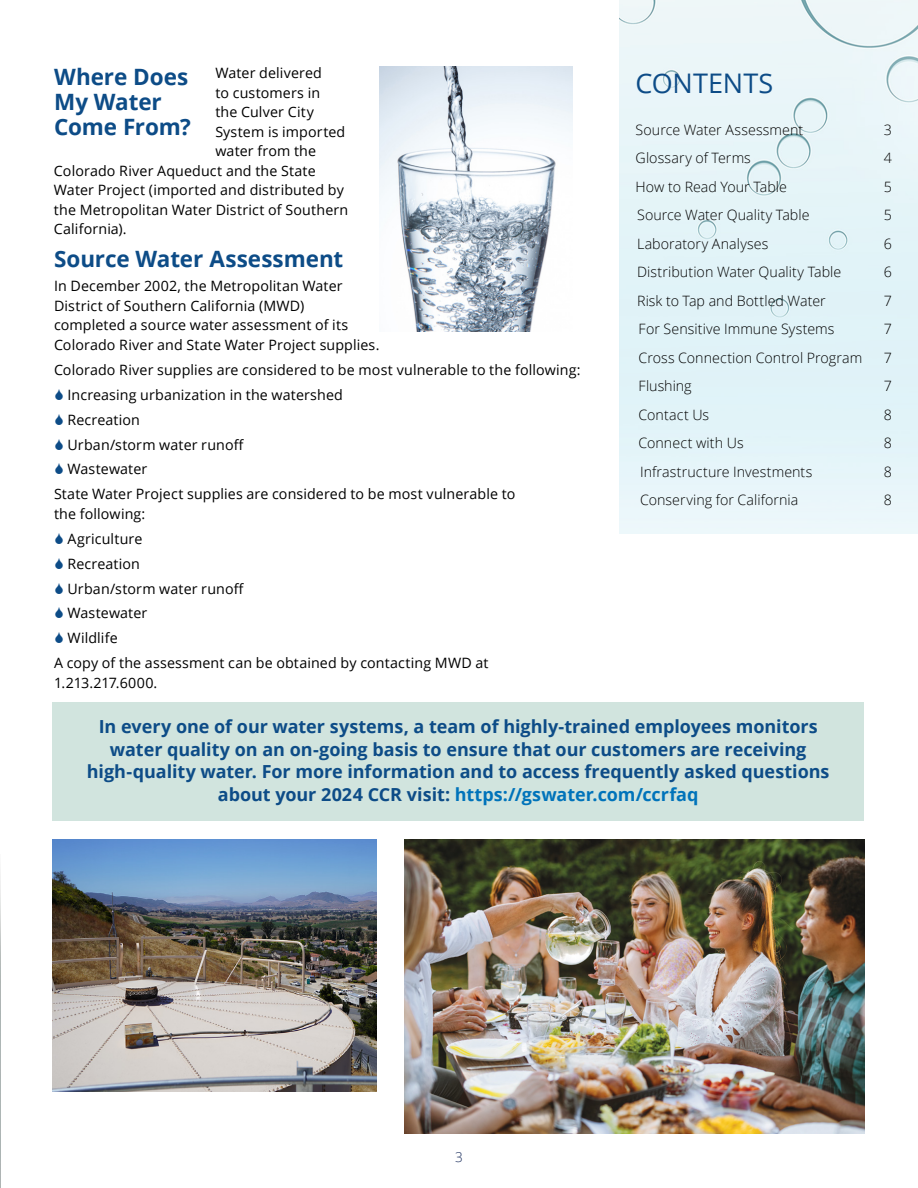
<style>
.page{position:relative;width:918px;height:1188px;background:#fff}
.page>*{position:absolute;margin:0;border:0;box-sizing:border-box;transform-origin:0 0}
.t1{font:27px "Open Sans";letter-spacing:.005em;color:#0d4c87}
.t2{font:700 22.5px/25.2px "Open Sans";letter-spacing:-.005em;color:#0d4c87}
.t3{font:700 18px/22.5px "Open Sans";letter-spacing:-.005em;color:#0d4c87;text-align:center}
.t4{font:14.25px/19.5px "Open Sans";letter-spacing:.01em;color:#000}
.t5{font:300 14.25px "Open Sans";letter-spacing:.005em;color:#000}
.t6{font:14.25px "Open Sans";letter-spacing:-.015em;color:#000}
.t7{font:300 13.5px "Open Sans";color:#1a2d5c}
.s1{color:#0073ba}
</style>
<div class="page">
<img style="left:620px;top:0;width:298px;height:534px">
<img style="left:0;top:872px;width:1px;height:316px">
<img style="left:379px;top:66px;width:193px;height:266px">
<img style="left:405px;top:839px;width:459px;height:294px">
<div style="left:52px;top:703px;width:812px;height:118px;background:#d1e4de"></div>
<img style="left:52px;top:840px;width:324px;height:251px">
<p class="t4" style="left:215px;top:63px;width:108px">Water delivered</p>
<p class="t4" style="left:215px;top:83px;width:106px">to customers in</p>
<p class="t4" style="left:215px;top:102px;width:100px">the Culver City</p>
<p class="t4" style="left:215px;top:122px;width:131px">System is imported</p>
<p class="t4" style="left:215px;top:141px;width:102px">water from the</p>
<p class="t4" style="left:54px;top:161px;width:263px">Colorado River Aqueduct and the State</p>
<p class="t4" style="left:54px;top:180px;width:291px">Water Project (imported and distributed by</p>
<p class="t4" style="left:54px;top:200px;width:296px">the Metropolitan Water District of Southern</p>
<p class="t4" style="left:54px;top:219px;width:74px">California).</p>
<h2 class="t2" style="left:54px;top:245px;width:291px">Source Water Assessment</h2>
<p class="t4" style="left:54px;top:276px;width:327px">In December 2002, the Metropolitan Water District of Southern California (MWD) completed a source water assessment of its Colorado River and State Water Project supplies.</p>
<p class="t4" style="left:54px;top:359px;width:528px">Colorado River supplies are considered to be most vulnerable to the following:</p>
<p class="t4" style="left:68px;top:384px;width:277px">Increasing urbanization in the watershed</p>
<p class="t4" style="left:68px;top:409px;width:74px">Recreation</p>
<p class="t4" style="left:68px;top:434px;width:178px">Urban/storm water runoff</p>
<p class="t4" style="left:68px;top:459px;width:81px">Wastewater</p>
<p class="t4" style="left:54px;top:484px;width:463px">State Water Project supplies are considered to be most vulnerable to</p>
<p class="t4" style="left:54px;top:504px;width:93px">the following:</p>
<p class="t4" style="left:68px;top:528px;width:76px">Agriculture</p>
<p class="t4" style="left:68px;top:553px;width:74px">Recreation</p>
<p class="t4" style="left:68px;top:578px;width:178px">Urban/storm water runoff</p>
<p class="t4" style="left:68px;top:603px;width:81px">Wastewater</p>
<p class="t4" style="left:68px;top:628px;width:52px">Wildlife</p>
<p class="t4" style="left:54px;top:653px;width:436px">A copy of the assessment can be obtained by contacting MWD at</p>
<p class="t6" style="left:54px;top:673px;width:105px">1.213.217.6000.</p>
<h2 class="t2" style="left:54px;top:63px;width:139px">Where Does<br>My Water<br>Come From?</h2>
<h1 class="t1" style="left:636px;top:64px;width:139px">CONTENTS</h1>
<p class="t5" style="left:636px;top:120px;width:169px">Source Water Assessment</p>
<p class="t5" style="left:884px;top:120px;width:10px">3</p>
<p class="t5" style="left:636px;top:148px;width:117px">Glossary of Terms</p>
<p class="t5" style="left:884px;top:148px;width:10px">4</p>
<p class="t5" style="left:636px;top:177px;width:153px">How to Read Your Table</p>
<p class="t5" style="left:884px;top:177px;width:10px">5</p>
<p class="t5" style="left:637px;top:205px;width:174px">Source Water Quality Table</p>
<p class="t5" style="left:884px;top:205px;width:10px">5</p>
<p class="t5" style="left:637px;top:234px;width:133px">Laboratory Analyses</p>
<p class="t5" style="left:884px;top:234px;width:10px">6</p>
<p class="t5" style="left:637px;top:262px;width:206px">Distribution Water Quality Table</p>
<p class="t5" style="left:884px;top:262px;width:10px">6</p>
<p class="t5" style="left:637px;top:291px;width:190px">Risk to Tap and Bottled Water</p>
<p class="t5" style="left:884px;top:291px;width:10px">7</p>
<p class="t5" style="left:639px;top:319px;width:197px">For Sensitive Immune Systems</p>
<p class="t5" style="left:884px;top:319px;width:10px">7</p>
<p class="t5" style="left:639px;top:348px;width:225px">Cross Connection Control Program</p>
<p class="t5" style="left:884px;top:348px;width:10px">7</p>
<p class="t5" style="left:639px;top:376px;width:55px">Flushing</p>
<p class="t5" style="left:884px;top:376px;width:10px">7</p>
<p class="t5" style="left:639px;top:405px;width:72px">Contact Us</p>
<p class="t5" style="left:884px;top:405px;width:10px">8</p>
<p class="t5" style="left:639px;top:433px;width:107px">Connect with Us</p>
<p class="t5" style="left:884px;top:433px;width:10px">8</p>
<p class="t5" style="left:640px;top:462px;width:174px">Infrastructure Investments</p>
<p class="t5" style="left:884px;top:462px;width:10px">8</p>
<p class="t5" style="left:640px;top:490px;width:160px">Conserving for California</p>
<p class="t5" style="left:884px;top:490px;width:10px">8</p>
<p class="t3" style="left:87px;top:715px;width:744px">In every one of our water systems, a team of highly-trained employees monitors water quality on an on‑going basis to ensure that our customers are receiving high‑quality water. For more information and to access frequently asked questions about your 2024 CCR visit: <span class="s1">https://gswater.com/ccrfaq</span></p>
<p class="t7" style="left:455px;top:1147px;width:9px">3</p>
</div>
